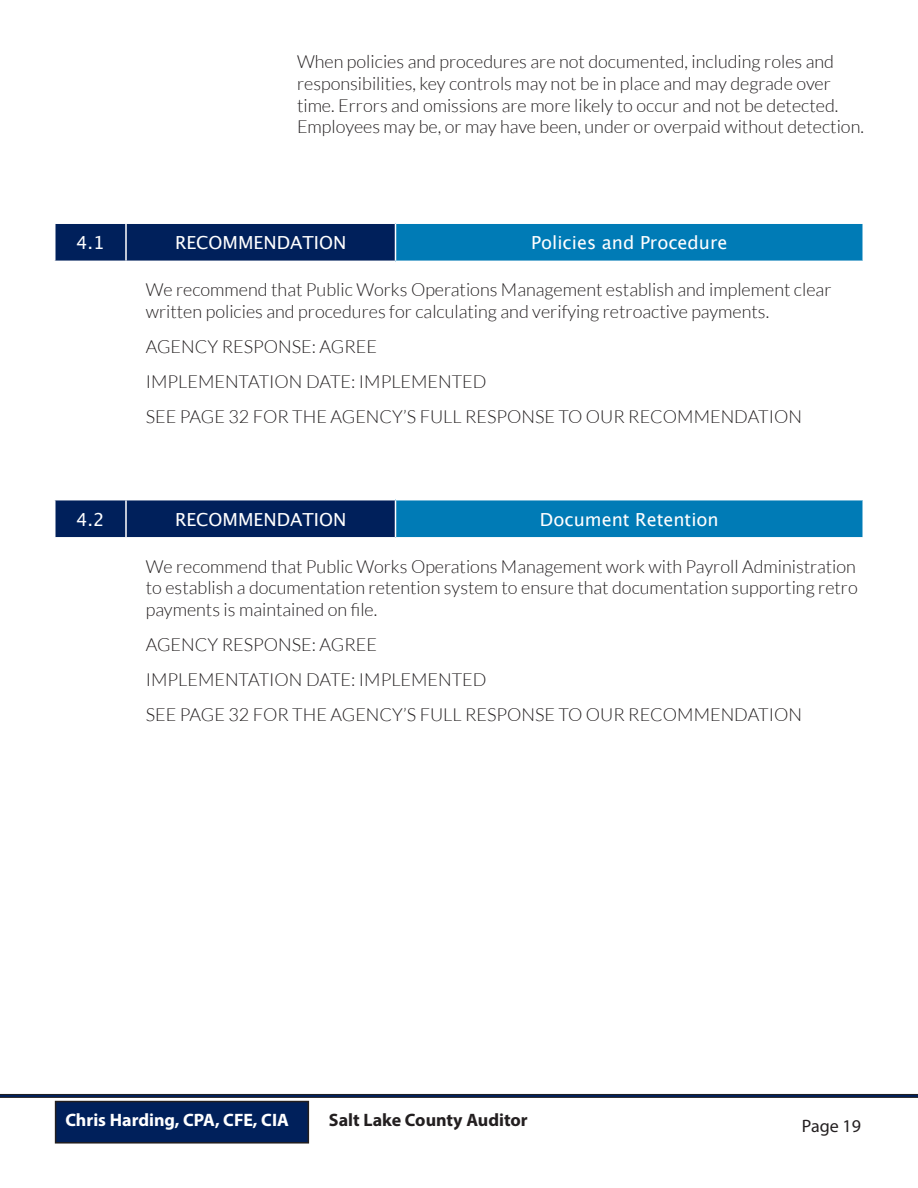
<style>
.page{position:relative;width:918px;height:1188px;background:#fff}
.page>*{position:absolute;margin:0;border:0;box-sizing:border-box;transform-origin:0 0}
.H2__Finding_Title___Pulls_to_TOC{font:300 18px/21.6px "Lato";color:#231f20}
.t1{font:18px "Lucida Grande";color:#fff}
.t2{font:700 18px "Myriad Pro";color:#fff}
.t3{font:700 18px "Myriad Pro";color:#231f20}
.t4{font:18px "Myriad Pro";color:#231f20}
</style>
<div class="page">
<div style="left:56px;top:1102px;width:252px;height:41px;background:#00205b"></div>
<div style="left:55px;top:1101px;width:254px;height:43px;border:2px solid #231f20"></div>
<svg style="left:0;top:1094px;width:918px;height:4px;background:#162341"></svg>
<div style="left:56px;top:224px;width:339px;height:37px;background:#00205b"></div>
<div style="left:396px;top:223px;width:467px;height:38px;background:#007bb6"></div>
<hr style="left:125px;top:224px;width:2px;height:37px;background:#fff">
<hr style="left:396px;top:222px;width:468px;height:2px;background:#fff">
<hr style="left:862px;top:224px;width:2px;height:37px;background:#fff">
<div style="left:56px;top:500px;width:339px;height:37px;background:#00205b"></div>
<div style="left:396px;top:500px;width:467px;height:38px;background:#007bb6"></div>
<hr style="left:125px;top:500px;width:2px;height:37px;background:#fff">
<hr style="left:862px;top:500px;width:2px;height:37px;background:#fff">
<hr style="left:396px;top:537px;width:468px;height:2px;background:#fff">
<p class="H2__Finding_Title___Pulls_to_TOC" style="left:297px;top:51px;width:568px">When policies and procedures are not documented, including roles and responsibilities, key controls may not be in place and may degrade over time. Errors and omissions are more likely to occur and not be detected.<br>Employees may be, or may have been, under or overpaid without detection.</p>
<p class="t1" style="left:76px;top:233px;width:30px">4.1</p>
<p class="t1" style="left:175px;top:233px;width:173px">RECOMMENDATION</p>
<p class="t1" style="left:531px;top:233px;width:198px">Policies and Procedure</p>
<h2 class="H2__Finding_Title___Pulls_to_TOC" style="left:146px;top:279px;width:687px">We recommend that Public Works Operations Management establish and implement clear written policies and procedures for calculating and verifying retroactive payments.</h2>
<h2 class="H2__Finding_Title___Pulls_to_TOC" style="left:146px;top:336px;width:233px">AGENCY RESPONSE: AGREE</h2>
<h2 class="H2__Finding_Title___Pulls_to_TOC" style="left:146px;top:371px;width:342px">IMPLEMENTATION DATE: IMPLEMENTED</h2>
<h2 class="H2__Finding_Title___Pulls_to_TOC" style="left:146px;top:406px;width:658px">SEE PAGE 32 FOR THE AGENCY’S FULL RESPONSE TO OUR RECOMMENDATION</h2>
<p class="t1" style="left:76px;top:509px;width:30px">4.2</p>
<p class="t1" style="left:175px;top:509px;width:173px">RECOMMENDATION</p>
<p class="t1" style="left:540px;top:509px;width:180px">Document Retention</p>
<h2 class="H2__Finding_Title___Pulls_to_TOC" style="left:146px;top:556px;width:714px;text-align:justify">We recommend that Public Works Operations Management work with Payroll Administration to establish a documentation retention system to ensure that documentation supporting retro payments is maintained on file.</h2>
<h2 class="H2__Finding_Title___Pulls_to_TOC" style="left:146px;top:634px;width:233px">AGENCY RESPONSE: AGREE</h2>
<h2 class="H2__Finding_Title___Pulls_to_TOC" style="left:146px;top:669px;width:342px">IMPLEMENTATION DATE: IMPLEMENTED</h2>
<h2 class="H2__Finding_Title___Pulls_to_TOC" style="left:146px;top:704px;width:658px">SEE PAGE 32 FOR THE AGENCY’S FULL RESPONSE TO OUR RECOMMENDATION</h2>
<p class="t2" style="left:65px;top:1108px;width:225px">Chris Harding, CPA, CFE, CIA</p>
<p class="t3" style="left:329px;top:1108px;width:200px">Salt Lake County Auditor</p>
<p class="t4" style="left:802px;top:1115px;width:61px">Page 19</p>
</div>
